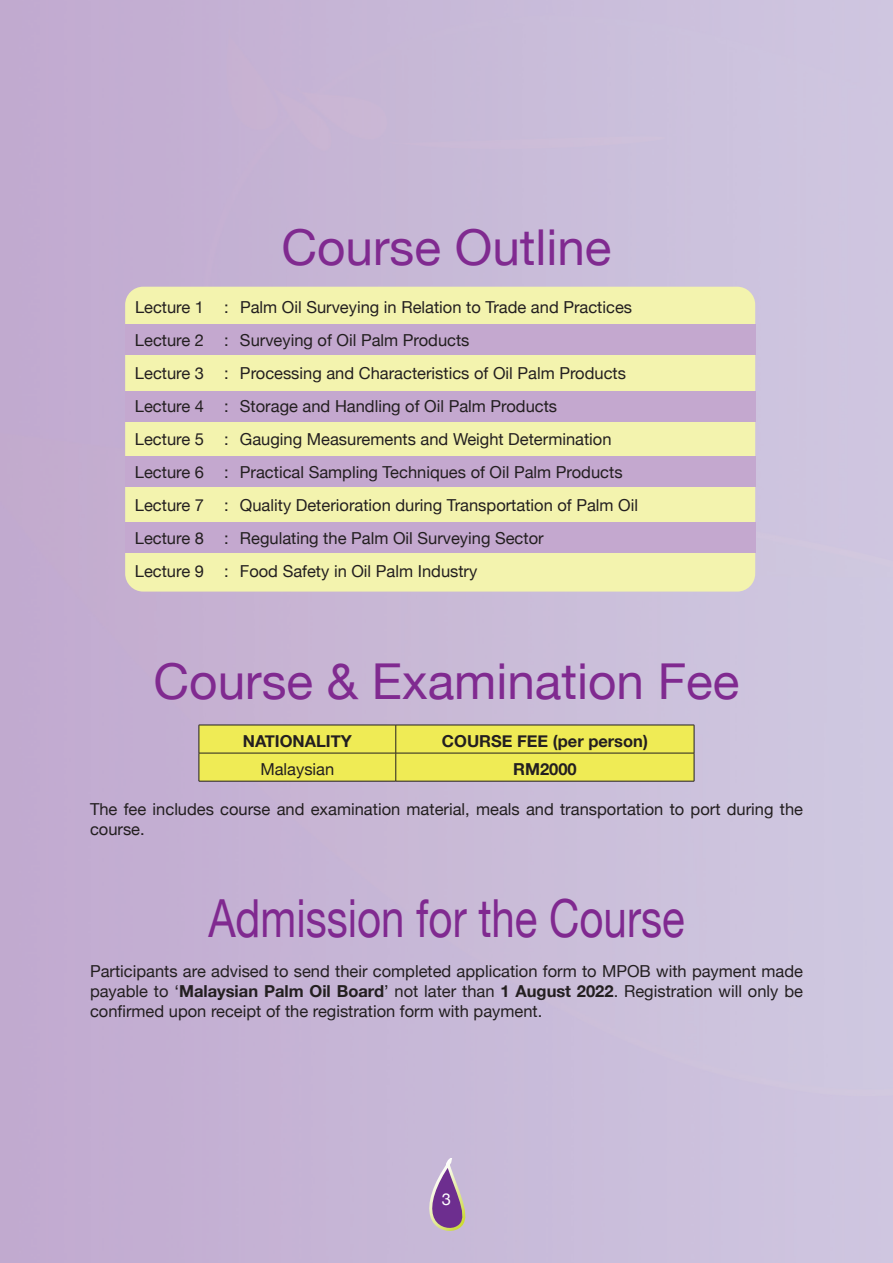
<style>
.page{position:relative;width:893px;height:1263px;background:#fff}
.page>*{position:absolute;margin:0;border:0;box-sizing:border-box;transform-origin:0 0}
.t1{font:52.5px "Helvetica Neue";color:#802990;scale:.8 1}
.t2{font:49.5px "Helvetica Neue";color:#802a90}
.t3{font:16.5px/33px "Helvetica Neue";color:#231f20}
.t4{font:700 16.5px "Helvetica Neue";color:#231f20}
.t5{font:16.5px "Helvetica Neue";color:#fff}
.s1{font-weight:700}
</style>
<div class="page">
<img style="left:0;top:0;width:893px;height:1263px">
<svg style="left:428px;top:1158px;width:45px;height:77px;background:#ac90b8"></svg>
<div style="left:125px;top:287px;width:630px;height:305px;background:#f3f3ae;border-radius:18px"></div>
<div style="left:125px;top:324px;width:630px;height:31px;background:#c4a8cf"></div>
<div style="left:125px;top:391px;width:630px;height:31px;background:#c4a8cf"></div>
<div style="left:125px;top:456px;width:630px;height:31px;background:#c4a8cf"></div>
<div style="left:125px;top:522px;width:630px;height:31px;background:#c4a8cf"></div>
<svg style="left:199px;top:725px;width:496px;height:56px;background:#e7e352"></svg>
<hr style="left:199px;top:781px;width:197px;height:1px;background:#231f20">
<hr style="left:396px;top:781px;width:298px;height:1px;background:#231f20">
<h2 class="t2" style="left:281px;top:212px;width:332px">Course Outline</h2>
<p class="t3" style="left:135px;top:292px;width:505px">Lecture 1 : Palm Oil Surveying in Relation to Trade and Practices Lecture 2 : Surveying of Oil Palm Products<br>Lecture 3 : Processing and Characteristics of Oil Palm Products Lecture 4 : Storage and Handling of Oil Palm Products<br>Lecture 5 : Gauging Measurements and Weight Determination Lecture 6 : Practical Sampling Techniques of Oil Palm Products Lecture 7 : Quality Deterioration during Transportation of Palm Oil Lecture 8 : Regulating the Palm Oil Surveying Sector<br>Lecture 9 : Food Safety in Oil Palm Industry</p>
<h2 class="t2" style="left:154px;top:646px;width:587px">Course &amp; Examination Fee</h2>
<p class="t4" style="left:243px;top:728px;width:111px">NATIONALITY</p>
<p class="t4" style="left:442px;top:728px;width:207px">COURSE FEE (per person)</p>
<p class="t3" style="left:260px;top:753px;width:75px">Malaysian</p>
<p class="t4" style="left:513px;top:756px;width:65px">RM2000</p>
<p class="t3" style="left:90px;top:800px;width:714px;line-height:19.8px">The fee includes course and examination material, meals and transportation to port during the course.</p>
<h1 class="t1" style="left:208px;top:881px;width:597px">Admission for the Course</h1>
<p class="t3" style="left:90px;top:962px;width:714px;line-height:19.8px;text-align:justify">Participants are advised to send their completed application form to MPOB with payment made payable to ‘<span class="s1">Malaysian Palm Oil Board</span>’ not later than <span class="s1">1 August 2022</span>. Registration will only be confirmed upon receipt of the registration form with payment.</p>
<p class="t5" style="left:442px;top:1187px;width:11px">3</p>
</div>
